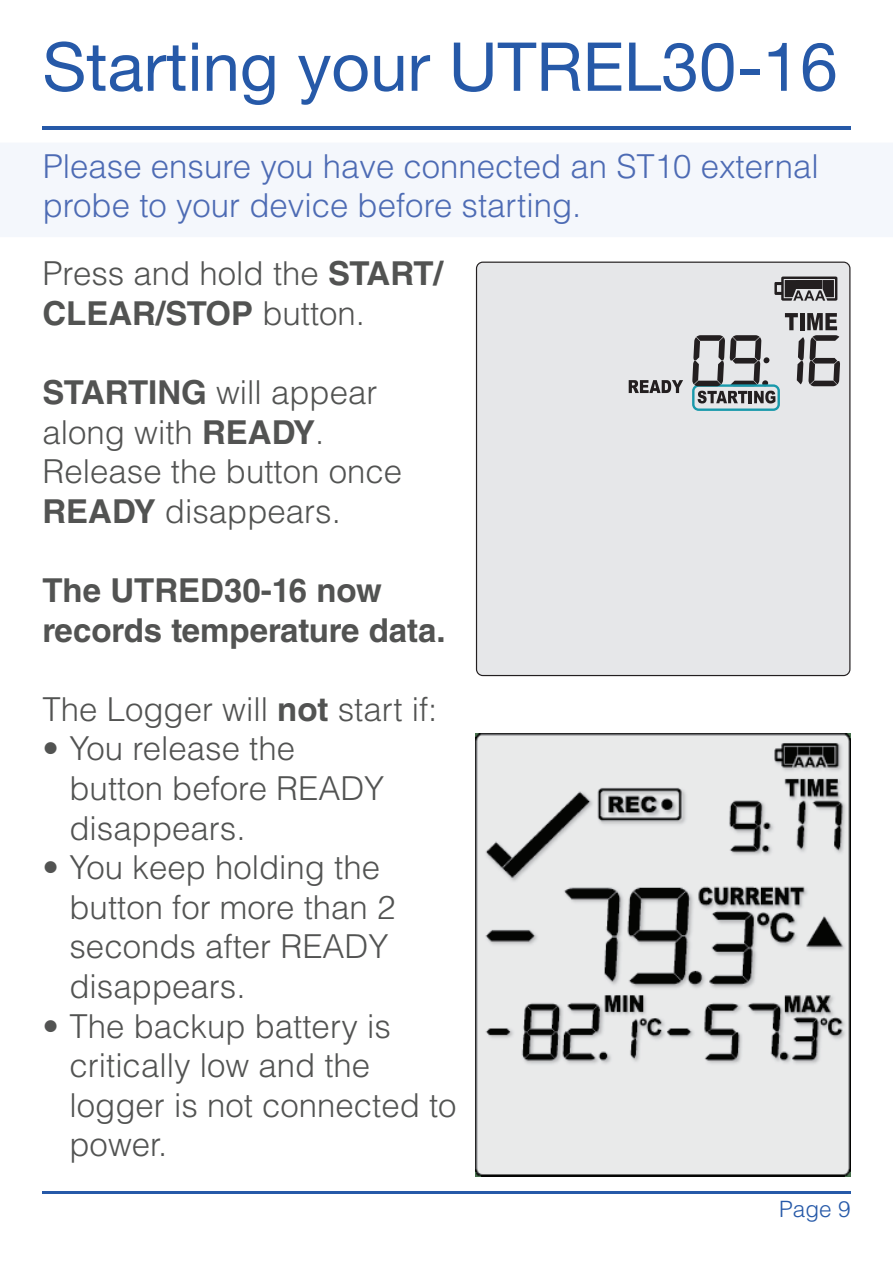
<style>
.page{position:relative;width:893px;height:1263px;background:#fff}
.page>*{position:absolute;margin:0;border:0;box-sizing:border-box;transform-origin:0 0}
.t1{font:67.5px "Helvetica Neue LT";color:#2659a8}
.t2{font:300 33px/39.6px "Helvetica LT Std";color:#525352}
.t3{font:300 33px/39.6px "Helvetica LT Std";color:#4d6bb4}
.t4{font:700 33px/39.6px "Helvetica LT Std";color:#525352}
.t5{font:300 22.5px "Helvetica LT Std";color:#2659a8}
.s1{font-weight:700}
</style>
<div class="page">
<hr style="left:42px;top:1191px;width:808px;height:3px;background:#2659a8">
<hr style="left:42px;top:127px;width:808px;height:3px;background:#2659a8">
<div style="left:476px;top:262px;width:374px;height:414px;background:#e6e7e9"></div>
<svg style="left:774px;top:277px;width:63px;height:24px;background:#5f5c5e"></svg>
<svg style="left:629px;top:380px;width:54px;height:13px"></svg>
<svg style="left:692px;top:313px;width:148px;height:98px;background:#afb3b5"></svg>
<div style="left:0;top:143px;width:893px;height:94px;background:#f4f7fc"></div>
<div style="left:45px;top:153px;width:774px;height:31px;background:#f4f7fc"></div>
<div style="left:45px;top:193px;width:533px;height:31px;background:#f4f7fc"></div>
<img style="left:476px;top:734px;width:374px;height:443px">
<h1 class="t1" style="left:42px;top:40px;width:797px">Starting your UTREL30-16</h1>
<p class="t3" style="left:43px;top:149px;width:777px">Please ensure you have connected an ST10 external probe to your device before starting.</p>
<p class="t2" style="left:42px;top:257px;width:402px">Press and hold the <span class="s1">START/<br>CLEAR/STOP</span> button.</p>
<p class="t2" style="left:42px;top:375px;width:361px"><span class="s1">STARTING</span> will appear along with <span class="s1">READY</span>.<br>Release the button once<br><span class="s1">READY</span> disappears.</p>
<p class="t4" style="left:42px;top:573px;width:405px">The UTRED30-16 now records temperature data.</p>
<p class="t2" style="left:42px;top:692px;width:396px">The Logger will <span class="s1">not</span> start if:</p>
<p class="t2" style="left:69px;top:732px;width:316px;text-indent:-27px">• You release the button before READY disappears.</p>
<p class="t2" style="left:69px;top:851px;width:327px;text-indent:-27px">• You keep holding the button for more than 2 seconds after READY disappears.</p>
<p class="t2" style="left:69px;top:1009px;width:389px;text-indent:-27px">• The backup battery is critically low and the logger is not connected to power.</p>
<p class="t5" style="left:779px;top:1201px;width:73px">Page 9</p>
</div>
